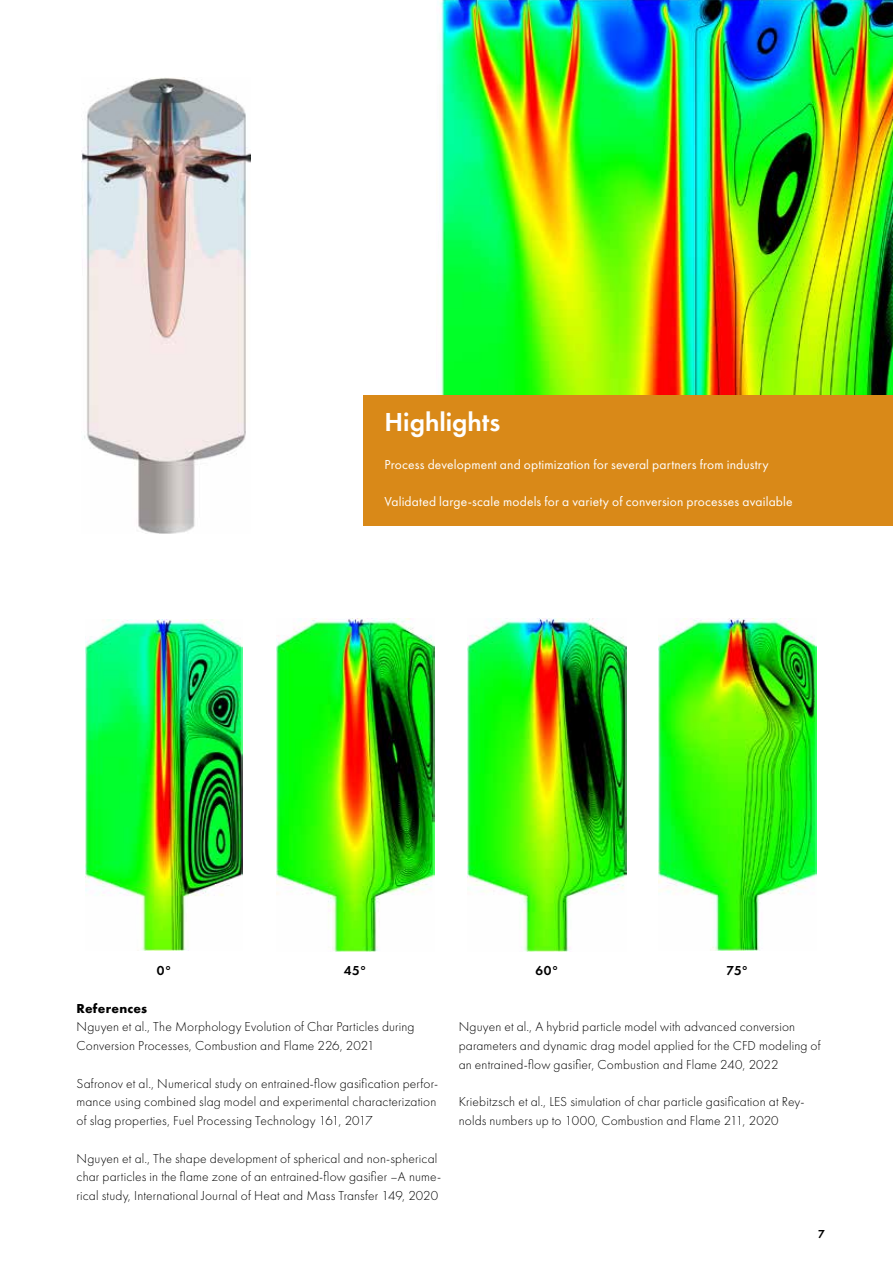
<style>
.page{position:relative;width:893px;height:1263px;background:#fff}
.page>*{position:absolute;margin:0;border:0;box-sizing:border-box;transform-origin:0 0}
.t1{font:27px "Futura PT Demi";color:#fff}
.t2{font:13.5px/18.8px "Futura PT Light";letter-spacing:.01em;color:#000}
.t3{font:13.5px "Futura PT Book";letter-spacing:.01em;color:#fff}
.t4{font:13.5px "Futura PT Demi";color:#000}
.t5{font:13.5px "Futura PT Bold";letter-spacing:.015em;color:#000}
.t6{font:12px "Futura PT Demi";color:#000}
</style>
<div class="page">
<img style="left:85px;top:619px;width:158px;height:331px">
<img style="left:277px;top:618px;width:157px;height:333px">
<img style="left:468px;top:618px;width:158px;height:333px">
<img style="left:659px;top:618px;width:157px;height:333px">
<img style="left:81px;top:77px;width:169px;height:456px">
<img style="left:436px;top:0;width:457px;height:396px">
<div style="left:363px;top:396px;width:530px;height:130px;background:#d98918"></div>
<h1 class="t1" style="left:384px;top:405px;width:117px">Highlights</h1>
<p class="t3" style="left:384px;top:456px;width:386px">Process development and optimization for several partners from industry</p>
<p class="t3" style="left:384px;top:494px;width:410px">Validated large-scale models for a variety of conversion processes available</p>
<p class="t4" style="left:157px;top:962px;width:16px">0°</p>
<p class="t4" style="left:344px;top:962px;width:24px">45°</p>
<p class="t4" style="left:535px;top:962px;width:25px">60°</p>
<p class="t4" style="left:726px;top:962px;width:24px">75°</p>
<p class="t5" style="left:77px;top:999px;width:72px">References</p>
<p class="t2" style="left:77px;top:1017px;width:340px">Nguyen et al., The Morphology Evolution of Char Particles during<br>Conversion Processes, Combustion and Flame 226, 2021</p>
<p class="t2" style="left:77px;top:1074px;width:363px">Safronov et al., Numerical study on entrained-flow gasification perfor&shy;mance using combined slag model and experimental characterization of slag properties, Fuel Processing Technology 161, 2017</p>
<p class="t2" style="left:77px;top:1149px;width:366px">Nguyen et al., The shape development of spherical and non-spherical char particles in the flame zone of an entrained-flow gasifier –A nume&shy;rical study, International Journal of Heat and Mass Transfer 149, 2020</p>
<p class="t2" style="left:459px;top:1017px;width:363px">Nguyen et al., A hybrid particle model with advanced conversion parameters and dynamic drag model applied for the CFD modeling of an entrained-flow gasifier, Combustion and Flame 240, 2022</p>
<p class="t2" style="left:459px;top:1092px;width:347px">Kriebitzsch et al., LES simulation of char particle gasification at Rey&shy;nolds numbers up to 1000, Combustion and Flame 211, 2020</p>
<p class="t6" style="left:818px;top:1226px;width:8px">7</p>
</div>
